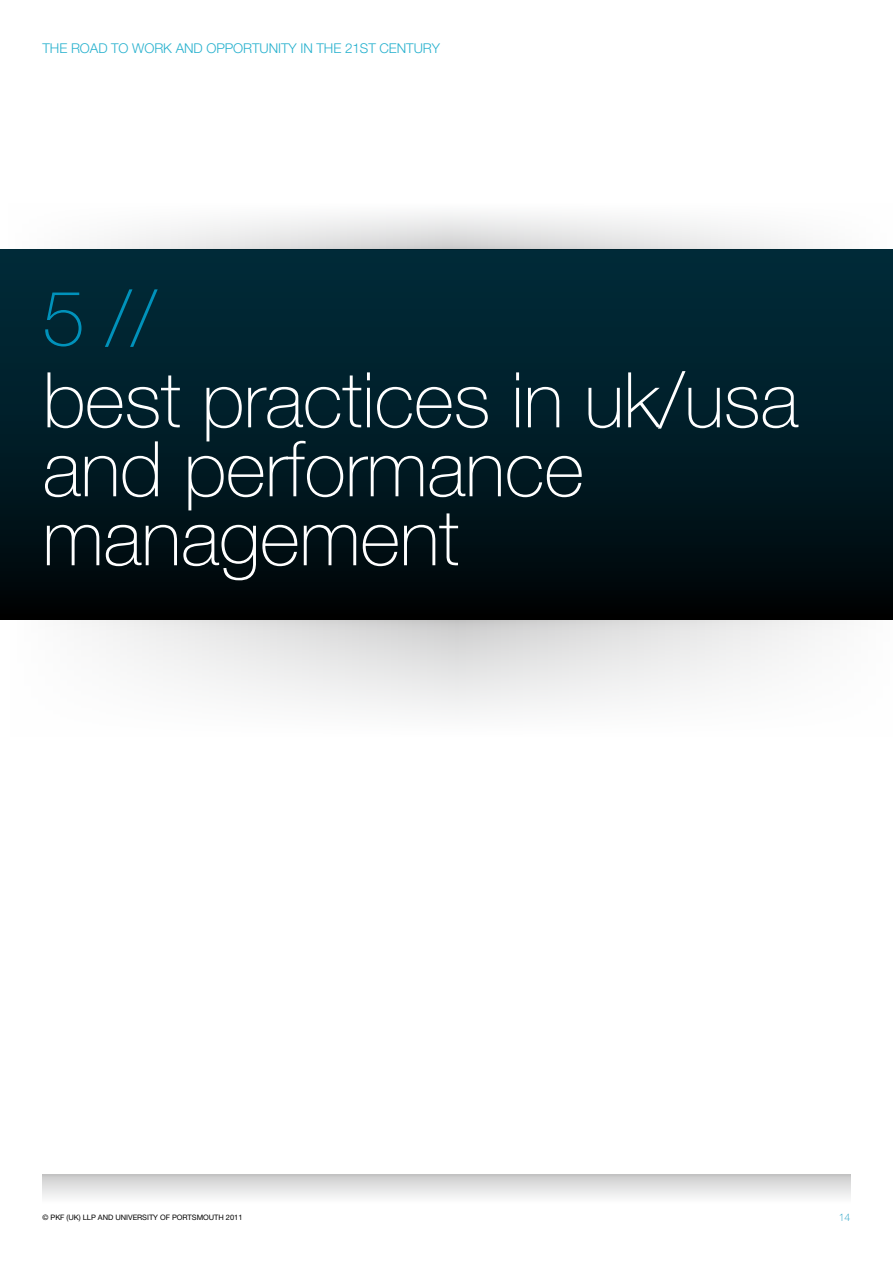
<style>
.page{position:relative;width:893px;height:1263px;background:#fff}
.page>*{position:absolute;margin:0;border:0;box-sizing:border-box;transform-origin:0 0}
.t1{font:100 76.95px/69px "Helvetica Neue";letter-spacing:-.005em;color:#fff}
.t2{font:100 76.95px "Helvetica Neue";color:#0092bb}
.t3{font:300 13.5px "Helvetica Neue";letter-spacing:-.005em;color:#27b1ce}
.t4{font:100 10.5px "Helvetica Neue";color:#0092bb}
.t5{font:7.5px "Helvetica Neue";letter-spacing:-.005em;color:#000}
</style>
<div class="page">
<div style="left:43px;top:1175px;width:807px;height:28px;background:linear-gradient(to bottom,#cdcdcd,#fcfcfc)"></div>
<svg style="left:81px;top:620px;width:752px;height:92px"></svg>
<div style="left:0;top:249px;width:893px;height:371px;background:linear-gradient(to bottom,#002f3e,#000709)"></div>
<svg style="left:79px;top:213px;width:745px;height:36px"></svg>
<p class="t3" style="left:43px;top:40px;width:399px">THE ROAD TO WORK AND OPPORTUNITY IN THE 21ST CENTURY</p>
<p class="t2" style="left:43px;top:275px;width:116px">5 //</p>
<p class="t1" style="left:43px;top:366px;width:758px">best practices in uk/usa and performance management</p>
<p class="t5" style="left:43px;top:1213px;width:201px">© PKF (UK) LLP AND U NIVERSITY OF PORTSMOUTH 2011</p>
<p class="t4" style="left:839px;top:1211px;width:13px">14</p>
</div>
